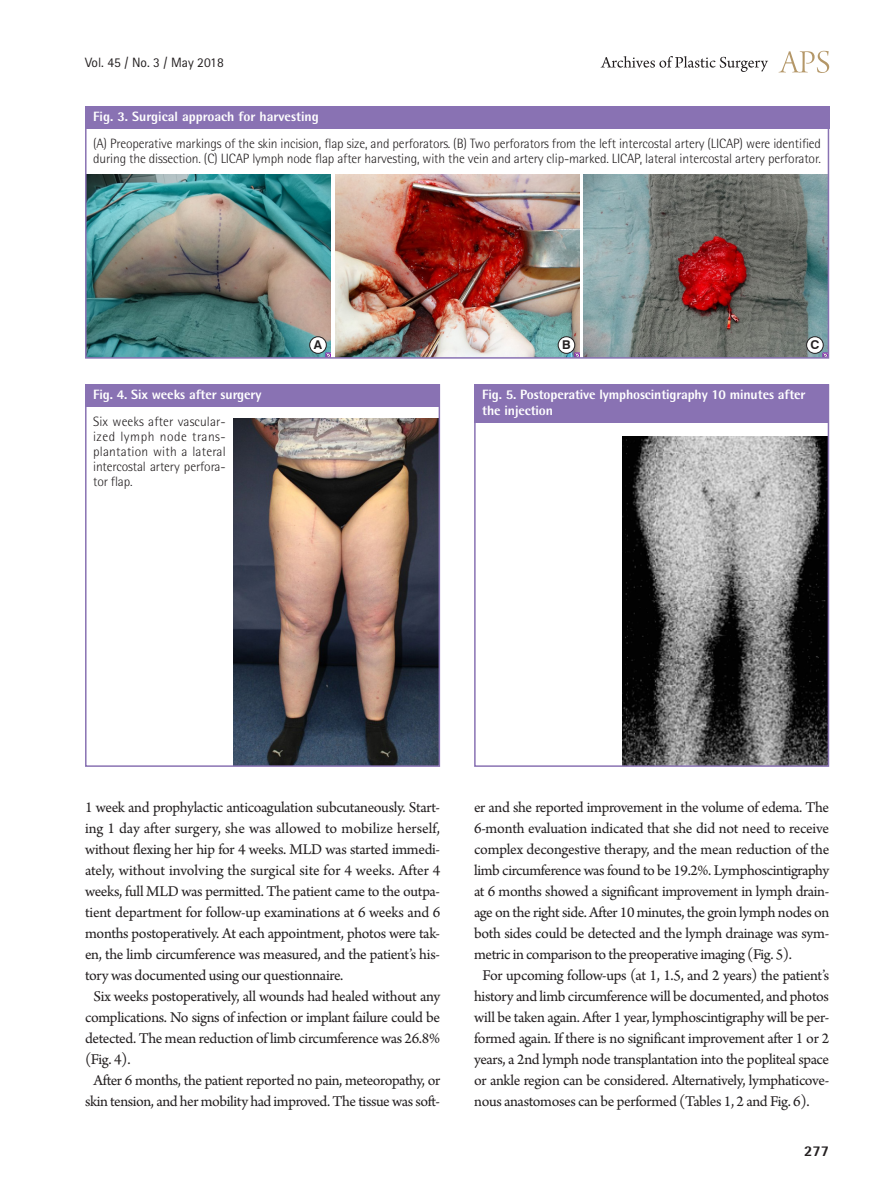
<style>
.page{position:relative;width:893px;height:1191px;background:#fff}
.page>*{position:absolute;margin:0;border:0;box-sizing:border-box;transform-origin:0 0}
.본문{font:15.75px/21px "Arno Pro";letter-spacing:-.025em;color:#231f20;text-align:justify}
.t1{font:800 15px "Rotis Semi Sans Std";color:#231f20}
.그림설명{font:300 13.5px/15px "Rotis Semi Sans Std";letter-spacing:-.01em;color:#231f20}
.표그림제목{font:800 13.5px/16.2px "Rotis Semi Sans Std";letter-spacing:-.01em;color:#fff}
.t2{font:13.5px "Rotis Sans Serif Std";color:#231f20}
.t3{font:700 12.15px "Swiss 721 BT";color:#231f20}
</style>
<div class="page">
<svg style="left:779px;top:51px;width:50px;height:22px"></svg>
<svg style="left:601px;top:56px;width:167px;height:16px"></svg>
<div style="left:85px;top:106px;width:744px;height:23px;background:#8972b3"></div>
<img style="left:88px;top:175px;width:243px;height:181px">
<img style="left:335px;top:175px;width:244px;height:181px">
<img style="left:583px;top:175px;width:243px;height:181px">
<div style="left:310px;top:337px;width:16px;height:16px;background:#fff;border-radius:50%"></div>
<div style="left:309px;top:336px;width:17px;height:17px;border:1px solid #231f20;border-radius:50%"></div>
<div style="left:558px;top:337px;width:17px;height:16px;background:#fff;border-radius:50%"></div>
<div style="left:558px;top:336px;width:17px;height:17px;border:1px solid #231f20;border-radius:50%"></div>
<div style="left:807px;top:337px;width:16px;height:16px;background:#fff;border-radius:50%"></div>
<div style="left:806px;top:336px;width:17px;height:17px;border:1px solid #231f20;border-radius:50%"></div>
<div style="left:85px;top:106px;width:744px;height:253px;border:2px solid #8972b3"></div>
<img style="left:234px;top:418px;width:203px;height:346px">
<img style="left:623px;top:436px;width:203px;height:328px">
<div style="left:85px;top:384px;width:354px;height:22px;background:#8972b3"></div>
<div style="left:474px;top:384px;width:354px;height:39px;background:#8972b3"></div>
<div style="left:85px;top:384px;width:355px;height:383px;border:2px solid #8972b3"></div>
<div style="left:474px;top:384px;width:355px;height:383px;border:2px solid #8972b3"></div>
<p class="t2" style="left:85px;top:54px;width:140px">Vol. 45 / No. 3 / May 2018</p>
<p class="표그림제목" style="left:93px;top:108px;width:227px">Fig. 3. Surgical approach for harvesting</p>
<p class="그림설명" style="left:93px;top:136px;width:729px">(A) Preoperative markings of the skin incision, flap size, and perforators. (B) Two perforators from the left intercostal artery (LICAP) were identified during the dissection. (C) LICAP lymph node flap after harvesting, with the vein and artery clip-marked. LICAP, lateral intercostal artery perforator.</p>
<p class="t3" style="left:314px;top:337px;width:10px">A</p>
<p class="t3" style="left:562px;top:337px;width:10px">B</p>
<p class="t3" style="left:810px;top:337px;width:10px">C</p>
<p class="표그림제목" style="left:93px;top:386px;width:170px">Fig. 4. Six weeks after surgery</p>
<p class="표그림제목" style="left:482px;top:386px;width:325px">Fig. 5. Postoperative lymphoscintigraphy 10 minutes after the injection</p>
<p class="그림설명" style="left:93px;top:414px;width:134px;text-align:justify">Six weeks after vascular&shy;ized lymph node trans&shy;plantation with a lateral intercostal artery perfora&shy;tor flap.</p>
<p class="본문" style="left:85px;top:798px;width:357px">1 week and prophylactic anticoagulation subcutaneously. Start&shy;ing 1 day after surgery, she was allowed to mobilize herself, without flexing her hip for 4 weeks. MLD was started immedi&shy;ately, without involving the surgical site for 4 weeks. After 4 weeks, full MLD was permitted. The patient came to the outpa&shy;tient department for follow-up examinations at 6 weeks and 6 months postoperatively. At each appointment, photos were tak&shy;en, the limb circumference was measured, and the patient’s his&shy;tory was documented using our questionnaire.</p>
<p class="본문" style="left:85px;top:987px;width:357px;text-indent:9px">Six weeks postoperatively, all wounds had healed without any complications. No signs of infection or implant failure could be detected. The mean reduction of limb circumference was 26.8% (Fig. 4).</p>
<p class="본문" style="left:85px;top:1071px;width:357px;text-align:center">After 6 months, the patient reported no pain, meteoropathy, or skin tension, and her mobility had improved. The tissue was soft-</p>
<p class="본문" style="left:474px;top:798px;width:357px">er and she reported improvement in the volume of edema. The 6-month evaluation indicated that she did not need to receive complex decongestive therapy, and the mean reduction of the limb circumference was found to be 19.2%. Lymphoscintigraphy at 6 months showed a significant improvement in lymph drain&shy;age on the right side. After 10 minutes, the groin lymph nodes on both sides could be detected and the lymph drainage was sym&shy;metric in comparison to the preoperative imaging (Fig. 5).</p>
<p class="본문" style="left:474px;top:966px;width:357px;text-indent:9px">For upcoming follow-ups (at 1, 1.5, and 2 years) the patient’s history and limb circumference will be documented, and photos will be taken again. After 1 year, lymphoscintigraphy will be per&shy;formed again. If there is no significant improvement after 1 or 2 years, a 2nd lymph node transplantation into the popliteal space or ankle region can be considered. Alternatively, lymphaticove&shy;nous anastomoses can be performed (Tables 1, 2 and Fig. 6).</p>
<p class="t1" style="left:804px;top:1141px;width:27px">277</p>
</div>
